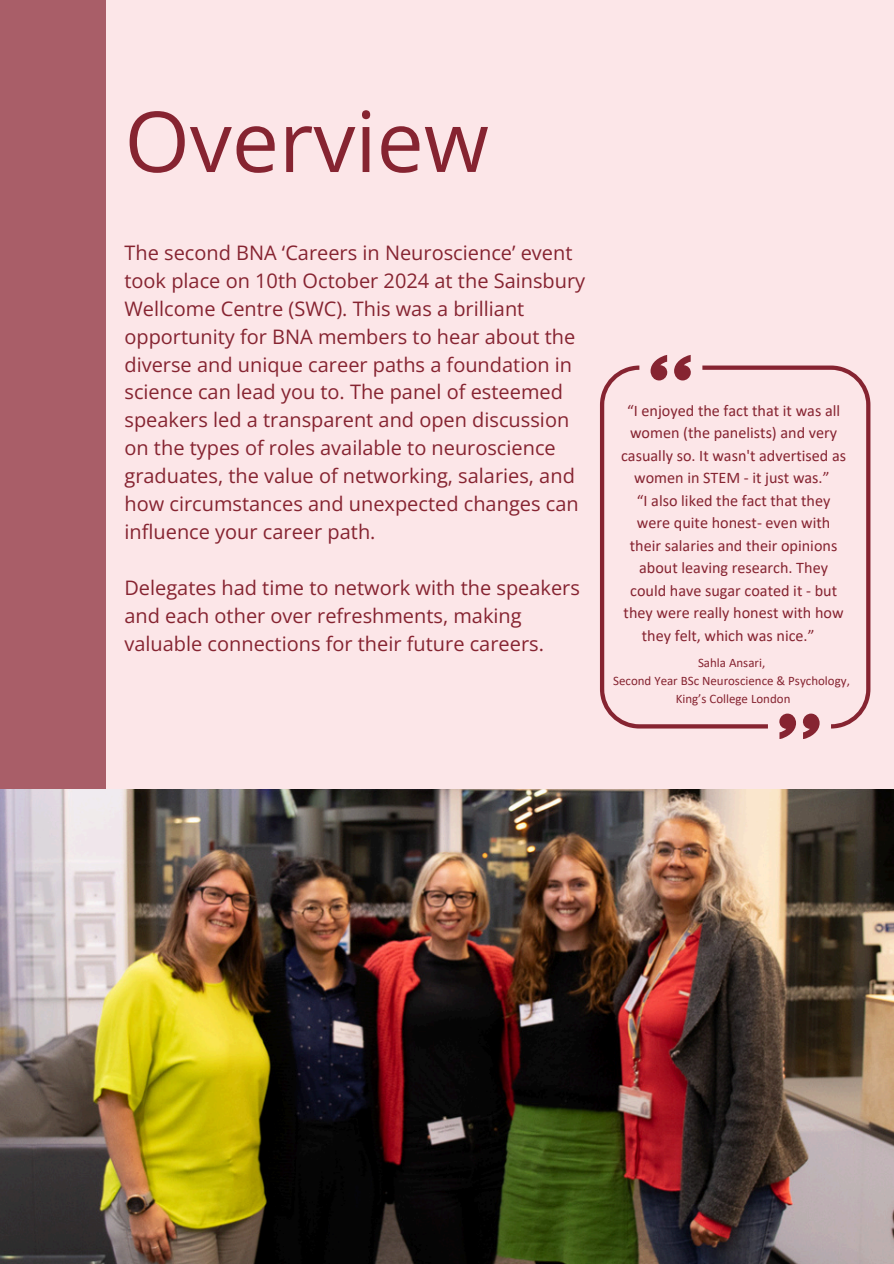
<style>
.page{position:relative;width:894px;height:1264px;background:#fff}
.page>*{position:absolute;margin:0;border:0;box-sizing:border-box;transform-origin:0 0}
.t1{font:84px "Open Sans";color:#862431}
.t2{font:19.95px/27.9px "Open Sans";color:#862431}
.t3{font:16.2px "Calibri";color:#862431}
.t4{font:12.9px "Calibri";color:#862431}
</style>
<div class="page">
<div style="left:0;top:0;width:893px;height:1263px;background:#fce6e8"></div>
<div style="left:0;top:0;width:106px;height:1263px;background:#a95e68"></div>
<svg style="left:675px;top:355px;width:16px;height:10px"></svg>
<svg style="left:652px;top:355px;width:15px;height:10px"></svg>
<svg style="left:779px;top:728px;width:16px;height:10px"></svg>
<svg style="left:803px;top:728px;width:16px;height:10px"></svg>
<svg style="left:767px;top:365px;width:102px;height:363px"></svg>
<svg style="left:600px;top:365px;width:167px;height:363px"></svg>
<img style="left:0;top:789px;width:893px;height:474px">
<h2 class="t1" style="left:124px;top:82px;width:366px">Overview</h2>
<h2 class="t2" style="left:124px;top:238px;width:462px">The second BNA ‘Careers in Neuroscience’ event took place on 10th October 2024 at the Sainsbury Wellcome Centre (SWC). This was a brilliant opportunity for BNA members to hear about the diverse and unique career paths a foundation in science can lead you to. The panel of esteemed speakers led a transparent and open discussion on the types of roles available to neuroscience graduates, the value of networking, salaries, and how circumstances and unexpected changes can influence your career path.</h2>
<p class="t2" style="left:124px;top:573px;width:457px">Delegates had time to network with the speakers and each other over refreshments, making valuable connections for their future careers.</p>
<h3 class="t3" style="left:627px;top:403px;width:214px">“I enjoyed the fact that it was all</h3>
<h3 class="t3" style="left:629px;top:426px;width:209px">women (the panelists) and very</h3>
<h3 class="t3" style="left:621px;top:448px;width:226px">casually so. It wasn't advertised as</h3>
<h3 class="t3" style="left:634px;top:471px;width:197px">women in STEM - it just was.”</h3>
<h3 class="t3" style="left:636px;top:493px;width:195px">“I also liked the fact that they</h3>
<h3 class="t3" style="left:636px;top:516px;width:195px">were quite honest- even with</h3>
<h3 class="t3" style="left:629px;top:538px;width:209px">their salaries and their opinions</h3>
<h3 class="t3" style="left:639px;top:561px;width:190px">about leaving research. They</h3>
<h3 class="t3" style="left:630px;top:583px;width:208px">could have sugar coated it - but</h3>
<h3 class="t3" style="left:623px;top:606px;width:221px">they were really honest with how</h3>
<h3 class="t3" style="left:641px;top:628px;width:174px">they felt, which was nice.”</h3>
<p class="t4" style="left:697px;top:657px;width:69px">Sahla Ansari,</p>
<p class="t4" style="left:613px;top:675px;width:238px">Second Year BSc Neuroscience &amp; Psychology,</p>
<p class="t4" style="left:675px;top:693px;width:116px">King’s College London</p>
</div>
